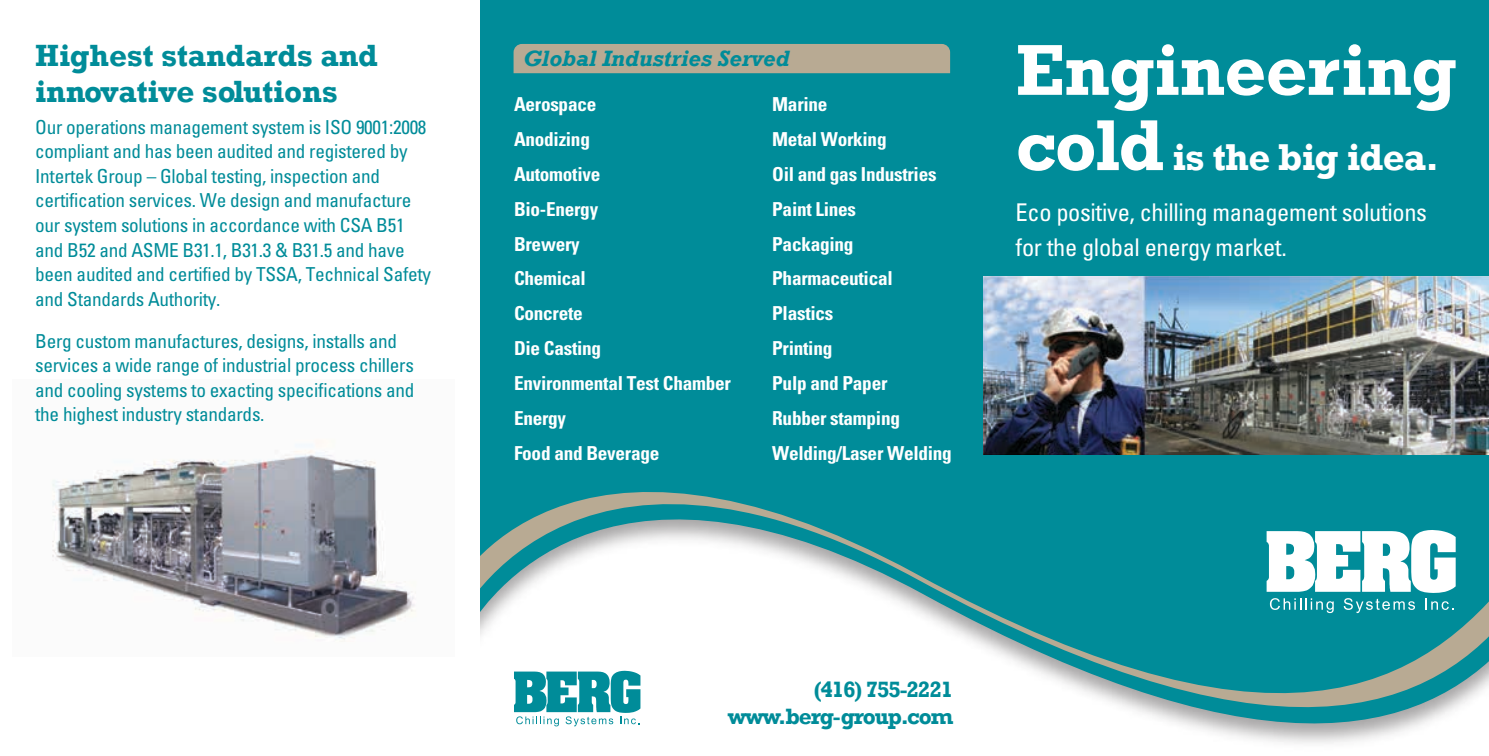
<style>
.page{position:relative;width:1489px;height:756px;background:#fff}
.page>*{position:absolute;margin:0;border:0;box-sizing:border-box;transform-origin:0 0}
.t1{font:700 73.15px "Rockwell";letter-spacing:-.01em;color:#fff}
.t2{font:700 38.32px "Rockwell";letter-spacing:-.02em;color:#fff}
.t3{font:700 31.5px/36.8px "Rockwell";letter-spacing:-.005em;color:#008c99}
.t4{font:condensed 24.32px/35px "Univers";letter-spacing:-.015em;color:#fff}
.t5{font:700 22.75px/26.9px "Rockwell";letter-spacing:-.05em;color:#008c99;text-align:right}
.t6{font:italic 700 22.75px "Rockwell";color:#008c99}
.t7{font:condensed 19.25px/24.5px "Univers";letter-spacing:-.015em;color:#008c99}
.t8{font:700 condensed 19.25px/34.8px "Univers";letter-spacing:-.015em;color:#fff}
.s1{font-size:73.15px}
</style>
<div class="page">
<div style="left:480px;top:0;width:1008px;height:382px;background:#008c99"></div>
<svg style="left:480px;top:382px;width:1008px;height:362px;fill:#008c99"></svg>
<div style="left:513px;top:44px;width:437px;height:29px;background:#b8aa93"></div>
<svg style="left:1266px;top:530px;width:189px;height:83px"></svg>
<svg style="left:514px;top:671px;width:126px;height:55px"></svg>
<img style="left:52px;top:440px;width:364px;height:202px">
<img style="left:983px;top:277px;width:505px;height:178px">
<h3 class="t3" style="left:35px;top:36px;width:344px">Highest standards and innovative solutions</h3>
<p class="t7" style="left:35px;top:114px;width:397px">Our operations management system is ISO 9001:2008 compliant and has been audited and registered by Intertek Group – Global testing, inspection and certification services. We design and manufacture our system solutions in accordance with CSA B51 and B52 and ASME B31.1, B31.3 &amp; B31.5 and have been audited and certified by TSSA, Technical Safety and Standards Authority.</p>
<p class="t7" style="left:35px;top:328px;width:381px">Berg custom manufactures, designs, installs and services a wide range of industrial process chillers and cooling systems to exacting specifications and the highest industry standards.</p>
<p class="t6" style="left:523px;top:45px;width:268px">Global Industries Served</p>
<p class="t8" style="left:772px;top:86px;width:181px">Marine<br>Metal Working<br>Oil and gas Industries<br>Paint Lines<br>Packaging<br>Pharmaceutical<br>Plastics<br>Printing<br>Pulp and Paper<br>Rubber stamping<br>Welding/Laser Welding</p>
<p class="t8" style="left:514px;top:86px;width:218px">Aerospace<br>Anodizing<br>Automotive<br>Bio-Energy<br>Brewery<br>Chemical<br>Concrete<br>Die Casting<br>Environmental Test Chamber<br>Energy<br>Food and Beverage</p>
<h1 class="t1" style="left:1015px;top:26px;width:442px">Engineering</h1>
<h2 class="t2" style="left:1015px;top:134px;width:425px"><span class="s1">cold</span> is the big idea.</h2>
<p class="t4" style="left:1015px;top:194px;width:413px">Eco positive, chilling management solutions for the global energy market.</p>
<p class="t5" style="left:728px;top:676px;width:227px">(416) 755-2221 www.berg-group.com</p>
</div>
